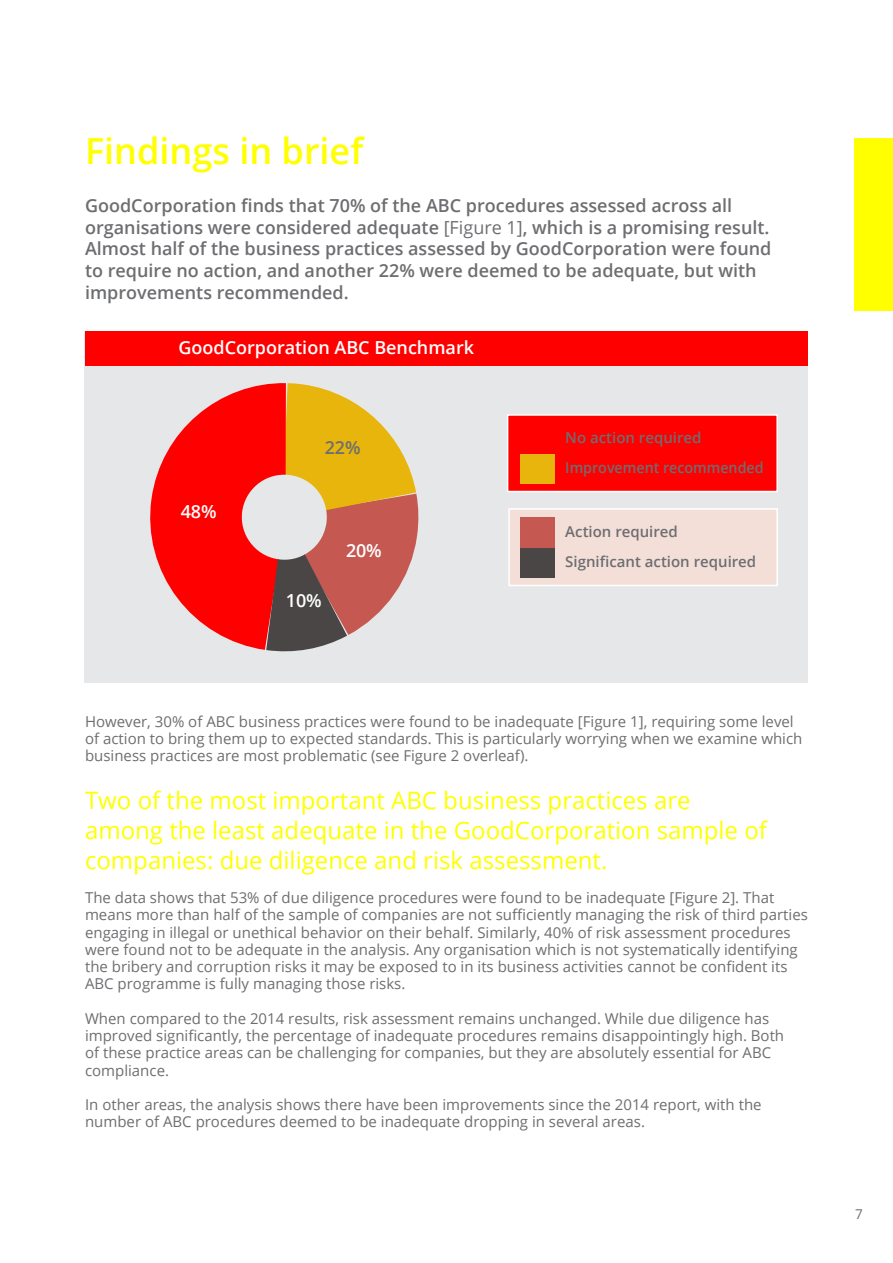
<style>
.page{position:relative;width:893px;height:1263px;background:#fff}
.page>*{position:absolute;margin:0;border:0;box-sizing:border-box;transform-origin:0 0}
.t1{font:600 36px "Open Sans";color:#ff0}
.t2{font:24px/30px "Open Sans";color:#ff0}
.t3{font:600 18px/21.6px "Open Sans";color:#6d6e71}
.t4{font:600 18px "Open Sans";color:#fff}
.t5{font:15px/17.2px "Open Sans";color:#6d6e71}
.t6{font:600 15px/30px "Open Sans";color:#6d6e71}
.t7{font:13.5px "Open Sans";color:#6d6e71}
.s1{font-weight:400}
.s2{color:#f00}
</style>
<div class="page">
<div style="left:855px;top:138px;width:38px;height:173px;background:#ff0"></div>
<div style="left:85px;top:331px;width:723px;height:352px;background:#e6e7e9"></div>
<div style="left:507px;top:414px;width:271px;height:78px;background:#f00;border:2px solid #fff"></div>
<svg style="left:379px;top:365px;width:99px;height:106px"></svg>
<svg style="left:87px;top:365px;width:292px;height:221px"></svg>
<svg style="left:169px;top:471px;width:250px;height:181px"></svg>
<div style="left:85px;top:331px;width:723px;height:34px;background:#f00"></div>
<div style="left:508px;top:508px;width:270px;height:78px;background:#f4dfd8;border:2px solid #fff"></div>
<div style="left:520px;top:548px;width:35px;height:30px;background:#494645"></div>
<div style="left:520px;top:517px;width:35px;height:31px;background:#c65852"></div>
<div style="left:520px;top:453px;width:35px;height:31px;background:#e7b50b"></div>
<h1 class="t1" style="left:85px;top:136px;width:280px">Findings in brief</h1>
<p class="t3" style="left:85px;top:195px;width:688px">GoodCorporation finds that 70% of the ABC procedures assessed across all organisations were considered adequate <span class="s1">[Figure 1]</span>, which is a promising result.<br>Almost half of the business practices assessed by GoodCorporation were found to require no action, and another 22% were deemed to be adequate, but with improvements recommended.</p>
<p class="t4" style="left:105px;top:340px;width:371px"><span class="s2">Figure 1</span> GoodCorporation ABC Benchmark</p>
<p class="t4" style="left:181px;top:499px;width:37px">48%</p>
<p class="t3" style="left:325px;top:436px;width:37px">22%</p>
<p class="t4" style="left:286px;top:588px;width:37px">10%</p>
<p class="t4" style="left:346px;top:538px;width:37px">20%</p>
<p class="t6" style="left:565px;top:424px;width:200px">No action required<br>Improvement recommended</p>
<p class="t6" style="left:565px;top:518px;width:192px">Action required<br>Significant action required</p>
<p class="t5" style="left:85px;top:714px;width:719px">However, 30% of ABC business practices were found to be inadequate [Figure 1], requiring some level of action to bring them up to expected standards. This is particularly worrying when we examine which business practices are most problematic (see Figure 2 overleaf).</p>
<h2 class="t2" style="left:85px;top:787px;width:683px">Two of the most important ABC business practices are among the least adequate in the GoodCorporation sample of companies: due diligence and risk assessment.</h2>
<p class="t5" style="left:85px;top:890px;width:724px">The data shows that 53% of due diligence procedures were found to be inadequate [Figure 2]. That means more than half of the sample of companies are not sufficiently managing the risk of third parties engaging in illegal or unethical behavior on their behalf. Similarly, 40% of risk assessment procedures were found not to be adequate in the analysis. Any organisation which is not systematically identifying the bribery and corruption risks it may be exposed to in its business activities cannot be confident its ABC programme is fully managing those risks.</p>
<p class="t5" style="left:85px;top:1011px;width:701px">When compared to the 2014 results, risk assessment remains unchanged. While due diligence has improved significantly, the percentage of inadequate procedures remains disappointingly high. Both of these practice areas can be challenging for companies, but they are absolutely essential for ABC compliance.</p>
<p class="t5" style="left:85px;top:1097px;width:678px">In other areas, the analysis shows there have been improvements since the 2014 report, with the number of ABC procedures deemed to be inadequate dropping in several areas.</p>
<p class="t7" style="left:855px;top:1209px;width:9px">7</p>
</div>
